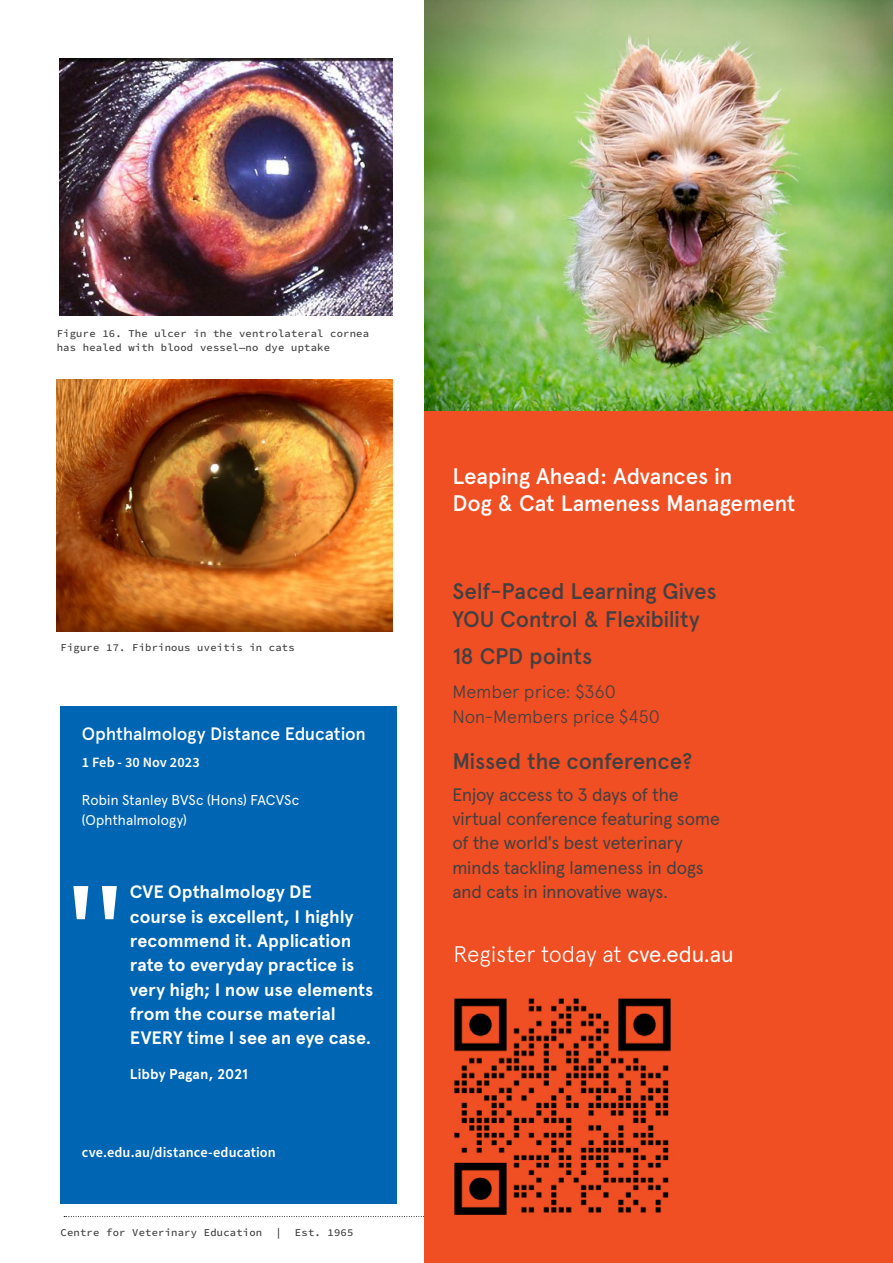
<style>
.page{position:relative;width:893px;height:1263px;background:#fff}
.page>*{position:absolute;margin:0;border:0;box-sizing:border-box;transform-origin:0 0}
.Body_Heading_-_9_5_1{font:141px "Apercu Pro";color:#fff}
.Subheading-Body_sub{font:500 22.5px/28.5px "Apercu Pro";letter-spacing:-.015em;color:#414042}
.Subheading-Body_sub-2{font:500 22.5px/27px "Apercu Pro";letter-spacing:-.015em;color:#fff}
.Body_Text_-_9_5_13pt{font:300 22.5px "Apercu Pro";letter-spacing:-.005em;color:#fff}
.Body_Heading_-_9_5_1-2{font:700 18px/24.3px "Apercu Pro";letter-spacing:-.005em;color:#fff}
.Body_Text_-_9_5_13pt-2{font:18px/24.3px "Apercu Pro";color:#414042}
.Body_Text_-_9_5_13pt-3{font:300 18px "Apercu Pro";letter-spacing:-.005em;color:#414042}
.Subheading-Body_sub-3{font:500 18px "Apercu Pro";letter-spacing:-.015em;color:#fff}
.Body_Heading_-_9_5_1-3{font:600 14.25px "Source Sans Pro";letter-spacing:.005em;color:#fff}
.Body_Heading_-_9_5_1-4{font:14.25px/19.5px "Apercu Pro";letter-spacing:.01em;color:#fff}
.Body_Heading_-_9_5_1-5{font:700 14.25px "Apercu Pro";letter-spacing:.005em;color:#fff}
.Figure-Process_Text{font:500 10.5px/13.5px "Source Code Pro";letter-spacing:.02em;color:#414042}
.s1{font-size:16.5px}
.s2{font-weight:400}
</style>
<div class="page">
<svg style="left:64px;top:1216px;width:360px;height:1px"></svg>
<img style="left:60px;top:59px;width:333px;height:256px">
<img style="left:57px;top:380px;width:336px;height:252px">
<div style="left:61px;top:706px;width:336px;height:497px;background:#0065b2"></div>
<div style="left:424px;top:0;width:469px;height:1263px;background:#f04e23"></div>
<img style="left:424px;top:0;width:469px;height:411px">
<img style="left:454px;top:998px;width:217px;height:217px">
<p class="Figure-Process_Text" style="left:57px;top:327px;width:314px">Figure 16. The ulcer in the ventrolateral cornea has healed with blood vessel—no dye uptake</p>
<p class="Figure-Process_Text" style="left:61px;top:641px;width:236px">Figure 17. Fibrinous uveitis in cats</p>
<p class="Subheading-Body_sub-3" style="left:82px;top:720px;width:286px">Ophthalmology Distance Education</p>
<p class="Body_Heading_-_9_5_1-3" style="left:82px;top:752px;width:119px">1 Feb - 30 Nov 2023</p>
<p class="Body_Heading_-_9_5_1-4" style="left:82px;top:790px;width:219px">Robin Stanley BVSc (Hons) FACVSc (Ophthalmology)</p>
<p class="Body_Heading_-_9_5_1" style="left:67px;top:828px;width:58px">''</p>
<p class="Body_Heading_-_9_5_1-2" style="left:130px;top:879px;width:245px">CVE Opthalmology DE<br>course is excellent, I highly recommend it. Application rate to everyday practice is very high; I now use elements from the course material<br>EVERY time I see an eye case<span class="s1">.</span></p>
<p class="Body_Heading_-_9_5_1-5" style="left:130px;top:1063px;width:119px">Libby Pagan, 2021</p>
<p class="Body_Heading_-_9_5_1-3" style="left:82px;top:1142px;width:196px">cve.edu.au/distance-education</p>
<p class="Figure-Process_Text" style="left:61px;top:1226px;width:203px">Centre for Veterinary Education</p>
<p class="Figure-Process_Text" style="left:275px;top:1226px;width:8px">|</p>
<p class="Figure-Process_Text" style="left:295px;top:1226px;width:60px">Est. 1965</p>
<p class="Subheading-Body_sub-2" style="left:452px;top:461px;width:345px">Leaping Ahead: Advances in<br>Dog &amp; Cat Lameness Management</p>
<p class="Subheading-Body_sub" style="left:452px;top:575px;width:266px">Self-Paced Learning Gives<br>YOU Control &amp; Flexibility</p>
<p class="Subheading-Body_sub" style="left:452px;top:641px;width:141px">18 CPD points</p>
<p class="Body_Text_-_9_5_13pt-3" style="left:452px;top:678px;width:165px">Member price: $360</p>
<p class="Body_Text_-_9_5_13pt-3" style="left:452px;top:703px;width:209px">Non-Members price $450</p>
<p class="Subheading-Body_sub" style="left:452px;top:746px;width:242px">Missed the conference?</p>
<p class="Body_Text_-_9_5_13pt-2" style="left:452px;top:781px;width:269px">Enjoy access to 3 days of the virtual conference featuring some of the world's best veterinary minds tackling lameness in dogs and cats in innovative ways.</p>
<p class="Body_Text_-_9_5_13pt" style="left:453px;top:937px;width:282px">Register today at <span class="s2">cve.edu.au</span></p>
</div>
